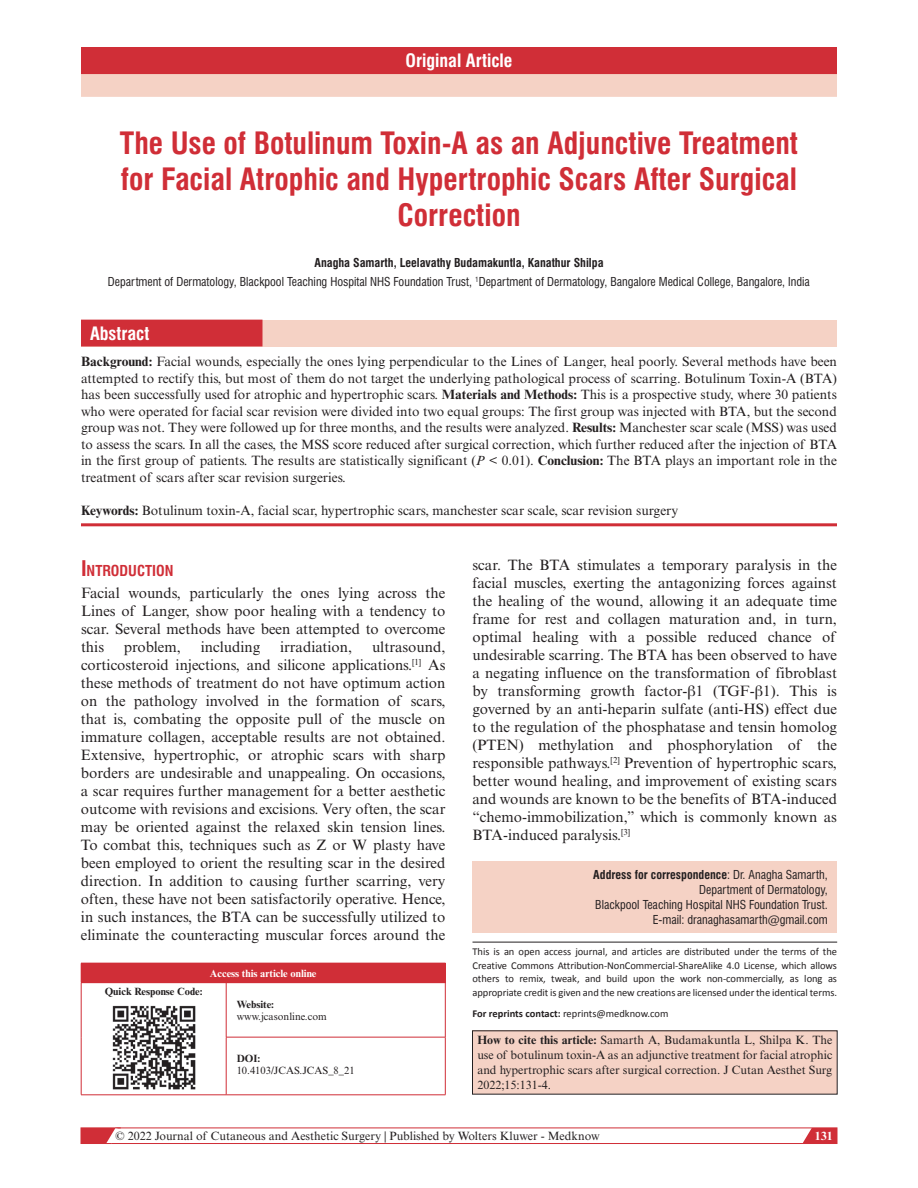
<style>
.page{position:relative;width:918px;height:1188px;background:#fff}
.page>*{position:absolute;margin:0;border:0;box-sizing:border-box;transform-origin:0 0}
.t1{font:700 condensed 30px/36px "Swiss 721 BT";color:#d02e37;text-align:center}
.t2{font:700 condensed 18px "Swiss 721 BT";color:#fff}
.t3{font:15px/18px "Times New Roman MT Std";color:#231f20;text-align:justify}
.t4{font:700 condensed 14.7px "Swiss 721 BT";color:#d02e37}
.t5{font:13.5px/16.5px "Times New Roman MT Std";color:#231f20;text-align:justify}
.t6{font:condensed 12px/15px "Swiss 721 BT";color:#231f20;text-align:right}
.t7{font:12px/15px "Times New Roman MT Std";color:#231f20;text-align:justify}
.t8{font:700 12px "Times New Roman MT Std";color:#fff}
.t9{font:10.5px/13.5px "Calibri";letter-spacing:-.005em;color:#231f20;text-align:justify}
.t10{font:10.5px "Times New Roman MT Std";color:#231f20}
.t11{font:700 10.5px "Times New Roman MT Std";color:#231f20}
.t12{font:700 10.5px "Times New Roman MT Std";color:#fff}
.s1{font-weight:700}
.s2{font-style:italic}
.s3{font-size:21px}
.s4{font-family:"Gandhari Unicode"}
</style>
<div class="page">
<svg style="left:798px;top:1127px;width:39px;height:15px"></svg>
<div style="left:81px;top:1128px;width:756px;height:16px;border:1px solid #d02e37"></div>
<svg style="left:81px;top:1127px;width:40px;height:17px"></svg>
<div style="left:81px;top:963px;width:364px;height:20px;background:#d02e37"></div>
<svg style="left:445px;top:964px;width:1px;height:18px"></svg>
<hr style="left:81px;top:1095px;width:145px;height:1px;background:#d02e37">
<hr style="left:226px;top:963px;width:220px;height:1px;background:#d02e37">
<hr style="left:81px;top:983px;width:1px;height:54px;background:#d02e37">
<hr style="left:81px;top:1037px;width:1px;height:58px;background:#d02e37">
<hr style="left:226px;top:983px;width:1px;height:54px;background:#d02e37">
<hr style="left:226px;top:982px;width:220px;height:1px;background:#d02e37">
<hr style="left:445px;top:983px;width:1px;height:54px;background:#d02e37">
<hr style="left:226px;top:1037px;width:1px;height:58px;background:#d02e37">
<hr style="left:226px;top:1037px;width:220px;height:1px;background:#d02e37">
<hr style="left:445px;top:1037px;width:1px;height:58px;background:#d02e37">
<hr style="left:226px;top:1095px;width:220px;height:1px;background:#d02e37">
<img style="left:112px;top:1006px;width:83px;height:83px">
<div style="left:472px;top:861px;width:365px;height:72px;background:#f5d2c5"></div>
<hr style="left:472px;top:942px;width:365px;height:1px;background:#231f20">
<div style="left:472px;top:1031px;width:365px;height:63px;background:#f5d2c5"></div>
<div style="left:81px;top:47px;width:756px;height:27px;background:#d02e37"></div>
<div style="left:81px;top:74px;width:756px;height:23px;background:#f5d2c5"></div>
<div style="left:81px;top:320px;width:756px;height:26px;background:#f5d2c5"></div>
<div style="left:81px;top:320px;width:181px;height:26px;background:#d02e37"></div>
<hr style="left:81px;top:523px;width:756px;height:3px;background:#d02e37">
<p class="t2" style="left:405px;top:50px;width:109px">Original Article</p>
<h1 class="t1" style="left:120px;top:125px;width:680px">The Use of Botulinum Toxin-A as an Adjunctive Treatment for Facial Atrophic and Hypertrophic Scars After Surgical<br>Correction</h1>
<p class="t6" style="left:108px;top:253px;width:704px;line-height:18.8px;text-align:center"><span class="s1">Anagha Samarth, Leelavathy Budamakuntla, Kanathur Shilpa<br></span>Department of Dermatology, Blackpool Teaching Hospital NHS Foundation Trust, <sup>1</sup>Department of Dermatology, Bangalore Medical College, Bangalore, India</p>
<p class="t2" style="left:90px;top:323px;width:61px">Abstract</p>
<p class="t5" style="left:81px;top:353px;width:758px"><span class="s1">Background:</span> Facial wounds, especially the ones lying perpendicular to the Lines of Langer, heal poorly. Several methods have been attempted to rectify this, but most of them do not target the underlying pathological process of scarring. Botulinum Toxin-A (BTA) has been successfully used for atrophic and hypertrophic scars. <span class="s1">Materials and Methods:</span> This is a prospective study, where 30 patients who were operated for facial scar revision were divided into two equal groups: The first group was injected with BTA, but the second group was not. They were followed up for three months, and the results were analyzed. <span class="s1">Results:</span> Manchester scar scale (MSS) was used to assess the scars. In all the cases, the MSS score reduced after surgical correction, which further reduced after the injection of BTA in the first group of patients. The results are statistically significant (<span class="s2">P</span> &lt; 0.01). <span class="s1">Conclusion:</span> The BTA plays an important role in the treatment of scars after scar revision surgeries.</p>
<p class="t5" style="left:81px;top:502px;width:599px"><span class="s1">Keywords:</span> Botulinum toxin-A, facial scar, hypertrophic scars, manchester scar scale, scar revision surgery</p>
<p class="t4" style="left:81px;top:562px;width:94px"><span class="s3">I</span>NTRODUCTION</p>
<p class="t3" style="left:81px;top:584px;width:366px">Facial wounds, particularly the ones lying across the Lines of Langer, show poor healing with a tendency to scar. Several methods have been attempted to overcome this</p>
<p class="t3" style="left:124px;top:638px;width:58px">problem,</p>
<p class="t3" style="left:201px;top:638px;width:61px">including</p>
<p class="t3" style="left:280px;top:638px;width:74px">irradiation,</p>
<p class="t3" style="left:81px;top:638px;width:366px;text-indent:291px">ultrasound, corticosteroid injections, and silicone applications.<sup>[1]</sup> As these methods of treatment do not have optimum action on the pathology involved in the formation of scars, that is, combating the opposite pull of the muscle on immature collagen, acceptable results are not obtained.<br>Extensive, hypertrophic, or atrophic scars with sharp borders are undesirable and unappealing. On occasions, a scar requires further management for a better aesthetic outcome with revisions and excisions. Very often, the scar may be oriented against the relaxed skin tension lines.<br>To combat this, techniques such as Z or W plasty have been employed to orient the resulting scar in the desired direction. In addition to causing further scarring, very often, these have not been satisfactorily operative. Hence, in such instances, the BTA can be successfully utilized to eliminate the counteracting muscular forces around the</p>
<p class="t12" style="left:210px;top:967px;width:108px">Access this article online</p>
<p class="t11" style="left:105px;top:985px;width:100px">Quick Response Code:</p>
<p class="t11" style="left:237px;top:998px;width:39px">Website:</p>
<p class="t10" style="left:237px;top:1010px;width:92px">www.jcasonline.com</p>
<p class="t11" style="left:237px;top:1052px;width:25px">DOI:</p>
<p class="t10" style="left:237px;top:1064px;width:119px">10.4103/JCAS.JCAS_8_21</p>
<p class="t3" style="left:472px;top:556px;width:366px">scar. The BTA stimulates a temporary paralysis in the facial muscles, exerting the antagonizing forces against the healing of the wound, allowing it an adequate time frame for rest and collagen maturation and, in turn, optimal healing with a possible reduced chance of undesirable scarring. The BTA has been observed to have a negating influence on the transformation of fibroblast by transforming growth factor-<span class="s4">β</span>1 (TGF-<span class="s4">β</span>1). This is governed by an anti-heparin sulfate (anti-HS) effect due to the regulation of the phosphatase and tensin homolog (PTEN) methylation and phosphorylation of the responsible pathways.<sup>[2]</sup> Prevention of hypertrophic scars, better wound healing, and improvement of existing scars and wounds are known to be the benefits of BTA-induced “chemo-immobilization,” which is commonly known as BTA-induced paralysis.<sup>[3]</sup></p>
<p class="t6" style="left:593px;top:868px;width:236px"><span class="s1">Address for correspondence</span>: Dr. Anagha Samarth, Department of Dermatology,<br>Blackpool Teaching Hospital NHS Foundation Trust.<br>E-mail: dranaghasamarth@gmail.com</p>
<p class="t9" style="left:472px;top:945px;width:366px">This is an open access journal, and articles are distributed under the terms of the Creative Commons Attribution-NonCommercial-ShareAlike 4.0 License, which allows others to remix, tweak, and build upon the work non-commercially, as long as appropriate credit is given and the new creations are licensed under the identical terms.</p>
<p class="t9" style="left:472px;top:1006px;width:198px"><span class="s1">For reprints contact:</span> reprints@medknow.com</p>
<p class="t7" style="left:477px;top:1033px;width:356px"><span class="s1">How to cite this article:</span> Samarth A, Budamakuntla L, Shilpa K. The use of botulinum toxin-A as an adjunctive treatment for facial atrophic and hypertrophic scars after surgical correction. J Cutan Aesthet Surg 2022;15:131-4.</p>
<p class="t7" style="left:116px;top:1128px;width:486px">© 2022 Journal of Cutaneous and Aesthetic Surgery | Published by Wolters Kluwer - Medknow</p>
<p class="t8" style="left:815px;top:1128px;width:19px">131</p>
</div>
